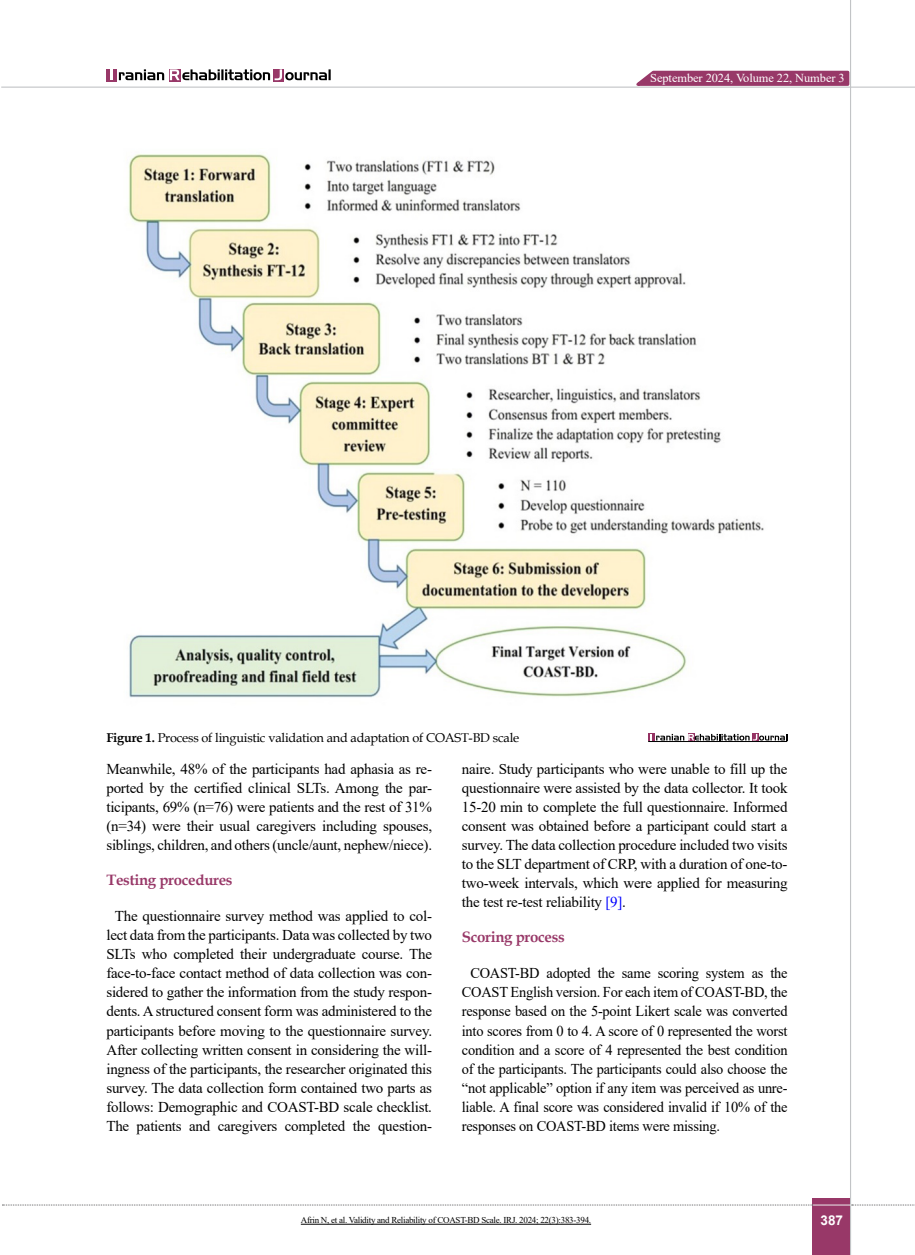
<style>
.page{position:relative;width:915px;height:1255px;background:#fff}
.page>*{position:absolute;margin:0;border:0;box-sizing:border-box;transform-origin:0 0}
.t1{font:15px/19px "Times New Roman";letter-spacing:-.015em;color:#000;text-align:justify}
.t2{font:15px/19px "Times New Roman";letter-spacing:-.015em;color:#000;text-align:justify;scale:.96 1}
.t3{font:700 15px "Book Antiqua";letter-spacing:-.02em;color:#983868}
.t4{font:700 13.5px "Arial";color:#fff}
.t5{font:12.75px "Book Antiqua";letter-spacing:-.015em;color:#000}
.t6{font:12.15px "Times New Roman";letter-spacing:-.005em;color:#fff}
.t7{font:9px "Times New Roman";letter-spacing:-.03em;color:#000}
.s1{font-weight:700}
.s2{color:#00f}
</style>
<div class="page">
<div style="left:812px;top:1198px;width:38px;height:56px;background:#983868"></div>
<hr style="left:849px;top:0;width:1px;height:1254px;background:#c2c4c6">
<hr style="left:1px;top:87px;width:913px;height:1px;background:#c2c4c6">
<hr style="left:812px;top:1204px;width:38px;height:1px;background:#ebebec">
<svg style="left:2px;top:1204px;width:810px;height:1px"></svg>
<svg style="left:851px;top:1204px;width:64px;height:1px"></svg>
<div style="left:106px;top:69px;width:11px;height:13px;background:#983868"></div>
<svg style="left:169px;top:69px;width:12px;height:13px"></svg>
<svg style="left:273px;top:80px;width:11px;height:2px"></svg>
<svg style="left:170px;top:69px;width:160px;height:11px"></svg>
<svg style="left:119px;top:69px;width:45px;height:11px"></svg>
<svg style="left:111px;top:69px;width:2px;height:11px"></svg>
<svg style="left:629px;top:69px;width:221px;height:18px;background:#ac6187"></svg>
<img style="left:128px;top:154px;width:636px;height:544px">
<div style="left:648px;top:732px;width:6px;height:8px;background:#953263"></div>
<div style="left:687px;top:732px;width:7px;height:8px;background:#9b3e6c"></div>
<div style="left:751px;top:732px;width:7px;height:8px;background:#953263"></div>
<svg style="left:650px;top:734px;width:137px;height:6px"></svg>
<hr style="left:648px;top:741px;width:139px;height:1px;background:#000">
<hr style="left:301px;top:1223px;width:290px;height:1px;background:#000">
<p class="t6" style="left:650px;top:69px;width:196px">September 2024, Volume 22, Number 3</p>
<p class="t5" style="left:106px;top:729px;width:414px"><span class="s1">Figure 1.</span> Process of linguistic validation and adaptation of COAST-BD scale</p>
<p class="t1" style="left:106px;top:758px;width:327px">Meanwhile, 48% of the participants had aphasia as re&shy;ported by the certified clinical SLTs. Among the par&shy;ticipants, 69% (n=76) were patients and the rest of 31% (n=34) were their usual caregivers including spouses, siblings, children, and others (uncle/aunt, nephew/niece).</p>
<p class="t3" style="left:106px;top:869px;width:128px">Testing procedures</p>
<p class="t1" style="left:106px;top:906px;width:327px;text-align:center">The questionnaire survey method was applied to col&shy;lect data from the participants. Data was collected by two SLTs who completed their undergraduate course. The face-to-face contact method of data collection was con&shy;sidered to gather the information from the study respon&shy;dents. A structured consent form was administered to the participants before moving to the questionnaire survey.<br>After collecting written consent in considering the will&shy;ingness of the participants, the researcher originated this survey. The data collection form contained two parts as follows: Demographic and COAST-BD scale checklist.<br>The patients and caregivers completed the question-</p>
<p class="t1" style="left:461px;top:758px;width:327px">naire. Study participants who were unable to fill up the questionnaire were assisted by the data collector. It took 15-20 min to complete the full questionnaire. Informed consent was obtained before a participant could start a survey. The data collection procedure included two visits to the SLT department of CRP, with a duration of one-to&shy;two-week intervals, which were applied for measuring the test re-test reliability <span class="s2">[9]</span>.</p>
<p class="t3" style="left:461px;top:926px;width:104px">Scoring process</p>
<p class="t2" style="left:461px;top:963px;width:340px;text-indent:9px">COAST-BD adopted the same scoring system as the COAST English version. For each item of COAST-BD, the response based on the 5-point Likert scale was converted into scores from 0 to 4. A score of 0 represented the worst condition and a score of 4 represented the best condition of the participants. The participants could also choose the “not applicable” option if any item was perceived as unre&shy;liable. A final score was considered invalid if 10% of the responses on COAST-BD items were missing.</p>
<p class="t7" style="left:301px;top:1213px;width:292px">Afrin N, et al. Validity and Reliability of COAST-BD Scale. IRJ. 2024; 22(3):383-394.</p>
<p class="t4" style="left:820px;top:1210px;width:24px">387</p>
</div>
